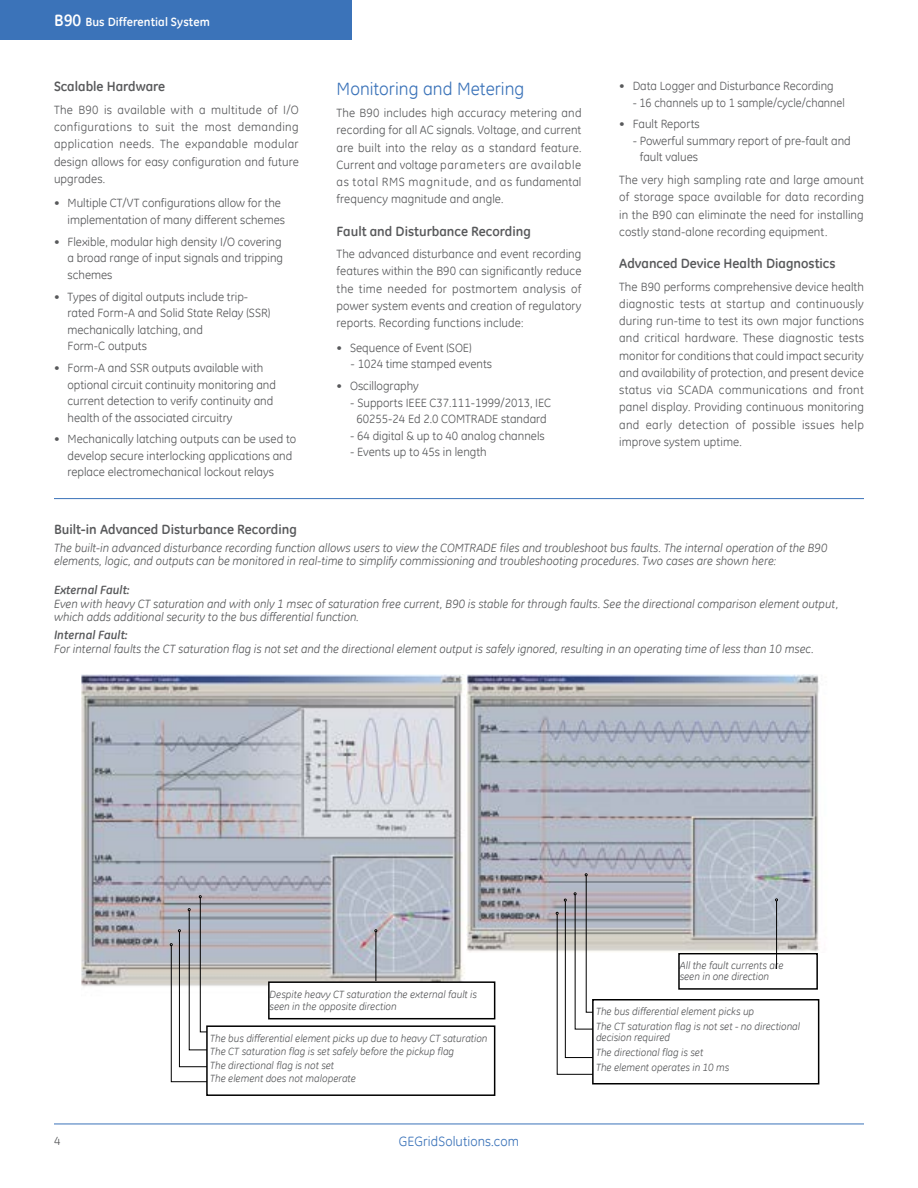
<style>
.page{position:relative;width:918px;height:1188px;background:#fff}
.page>*{position:absolute;margin:0;border:0;box-sizing:border-box;transform-origin:0 0}
.t1{font:18px "GE Inspira";color:#3b73b9}
.t2{font:700 13.5px "GE Inspira";color:#58595b}
.t3{font:13.5px "GE Inspira";letter-spacing:.005em;color:#3b73b9}
.t4{font:12px/17.2px "GE Inspira";color:#58595b}
.t5{font:italic 12px/13.5px "GE Inspira";color:#58595b}
.t6{font:12px "GE Inspira";color:#58595b;scale:.96 1}
.t7{font:italic 700 12px "GE Inspira";color:#58595b}
.t8{font:700 12px "GE Inspira";letter-spacing:.005em;color:#fff}
.t9{font:italic 10.5px/13.5px "GE Inspira";color:#58595b}
.s1{font-size:16.5px}
</style>
<div class="page">
<div style="left:0;top:0;width:352px;height:40px;background:#3b73b9"></div>
<hr style="left:54px;top:1124px;width:810px;height:1px;background:#3b73b9">
<img style="left:81px;top:674px;width:384px;height:313px">
<svg style="left:170px;top:895px;width:50px;height:187px"></svg>
<div style="left:207px;top:1026px;width:288px;height:69px;background:#fff"></div>
<div style="left:206px;top:1025px;width:289px;height:71px;border:2px solid #000"></div>
<div style="left:269px;top:982px;width:226px;height:37px;background:#fff"></div>
<div style="left:268px;top:981px;width:227px;height:38px;border:2px solid #000"></div>
<div style="left:678px;top:953px;width:140px;height:37px;border:2px solid #000"></div>
<hr style="left:376px;top:931px;width:1px;height:50px;background:#000">
<img style="left:467px;top:674px;width:352px;height:278px">
<svg style="left:556px;top:873px;width:50px;height:202px"></svg>
<div style="left:593px;top:1000px;width:226px;height:84px;background:#fff"></div>
<div style="left:592px;top:999px;width:227px;height:85px;border:2px solid #000"></div>
<hr style="left:776px;top:901px;width:1px;height:68px;background:#000">
<hr style="left:54px;top:498px;width:810px;height:1px;background:#3b73b9">
<p class="t8" style="left:54px;top:15px;width:157px"><span class="s1">B90</span> Bus Differential System</p>
<p class="t2" style="left:54px;top:78px;width:113px">Scalable Hardware</p>
<p class="t4" style="left:54px;top:101px;width:246px;text-align:justify">The B90 is available with a multitude of I/O configurations to suit the most demanding application needs. The expandable modular design allows for easy configuration and future upgrades.</p>
<p class="t4" style="left:68px;top:195px;width:219px;line-height:16.5px;text-indent:-14px">• Multiple CT/VT configurations allow for the implementation of many different schemes</p>
<p class="t4" style="left:68px;top:233px;width:217px;line-height:16.5px;text-indent:-14px">• Flexible, modular high density I/O covering a broad range of input signals and tripping schemes</p>
<p class="t4" style="left:68px;top:288px;width:204px;line-height:16.5px;text-indent:-14px">• Types of digital outputs include trip&shy;rated Form-A and Solid State Relay (SSR) mechanically latching, and<br>Form-C outputs</p>
<p class="t4" style="left:68px;top:359px;width:210px;line-height:16.5px;text-indent:-14px">• Form-A and SSR outputs available with optional circuit continuity monitoring and current detection to verify continuity and health of the associated circuitry</p>
<p class="t4" style="left:68px;top:431px;width:230px;line-height:16.5px;text-indent:-14px">• Mechanically latching outputs can be used to develop secure interlocking applications and replace electromechanical lockout relays</p>
<h1 class="t1" style="left:337px;top:77px;width:189px">Monitoring and Metering</h1>
<p class="t4" style="left:337px;top:104px;width:246px;text-align:justify">The B90 includes high accuracy metering and recording for all AC signals. Voltage, and current are built into the relay as a standard feature.<br>Current and voltage parameters are available as total RMS magnitude, and as fundamental frequency magnitude and angle.</p>
<p class="t2" style="left:337px;top:222px;width:196px">Fault and Disturbance Recording</p>
<p class="t4" style="left:337px;top:245px;width:246px;text-align:justify">The advanced disturbance and event recording features within the B90 can significantly reduce the time needed for postmortem analysis of power system events and creation of regulatory reports. Recording functions include:</p>
<p class="t4" style="left:337px;top:339px;width:136px">• Sequence of Event (SOE)</p>
<p class="t4" style="left:351px;top:355px;width:143px">- 1024 time stamped events</p>
<p class="t4" style="left:337px;top:377px;width:84px">• Oscillography</p>
<p class="t4" style="left:350px;top:394px;width:203px;line-height:16.5px;text-align:center">- Supports IEEE C37.111-1999/2013, IEC<br>60255-24 Ed 2.0 COMTRADE standard</p>
<p class="t4" style="left:350px;top:427px;width:196px">- 64 digital &amp; up to 40 analog channels</p>
<p class="t4" style="left:350px;top:443px;width:138px">- Events up to 45s in length</p>
<p class="t4" style="left:619px;top:77px;width:216px">• Data Logger and Disturbance Recording</p>
<p class="t6" style="left:633px;top:95px;width:222px">- 16 channels up to 1 sample/cycle/channel</p>
<p class="t4" style="left:619px;top:115px;width:82px">• Fault Reports</p>
<p class="t4" style="left:640px;top:132px;width:213px;line-height:16.5px;text-indent:-7px">- Powerful summary report of pre-fault and fault values</p>
<p class="t4" style="left:619px;top:171px;width:246px;text-align:justify">The very high sampling rate and large amount of storage space available for data recording in the B90 can eliminate the need for installing costly stand-alone recording equipment.</p>
<p class="t2" style="left:619px;top:255px;width:218px">Advanced Device Health Diagnostics</p>
<p class="t4" style="left:619px;top:278px;width:246px;text-align:justify">The B90 performs comprehensive device health diagnostic tests at startup and continuously during run-time to test its own major functions and critical hardware. These diagnostic tests monitor for conditions that could impact security and availability of protection, and present device status via SCADA communications and front panel display. Providing continuous monitoring and early detection of possible issues help improve system uptime.</p>
<p class="t2" style="left:54px;top:520px;width:244px">Built-in Advanced Disturbance Recording</p>
<p class="t5" style="left:54px;top:541px;width:775px">The built-in advanced disturbance recording function allows users to view the COMTRADE files and troubleshoot bus faults. The internal operation of the B90 elements, logic, and outputs can be monitored in real-time to simplify commissioning and troubleshooting procedures. Two cases are shown here:</p>
<p class="t7" style="left:54px;top:582px;width:77px">External Fault:</p>
<p class="t5" style="left:54px;top:597px;width:786px">Even with heavy CT saturation and with only 1 msec of saturation free current, B90 is stable for through faults. See the directional comparison element output, which adds additional security to the bus differential function.</p>
<p class="t7" style="left:54px;top:627px;width:75px">Internal Fault:</p>
<p class="t5" style="left:54px;top:642px;width:761px">For internal faults the CT saturation flag is not set and the directional element output is safely ignored, resulting in an operating time of less than 10 msec.</p>
<p class="t9" style="left:270px;top:988px;width:209px;line-height:12px">Despite heavy CT saturation the external fault is seen in the opposite direction</p>
<p class="t9" style="left:210px;top:1031px;width:279px">The bus differential element picks up due to heavy CT saturation The CT saturation flag is set safely before the pickup flag<br>The directional flag is not set<br>The element does not maloperate</p>
<p class="t4" style="left:54px;top:1131px;width:8px">4</p>
<p class="t3" style="left:399px;top:1132px;width:122px">GEGridSolutions.com</p>
<p class="t9" style="left:680px;top:960px;width:105px;line-height:10.5px">All the fault currents are seen in one direction</p>
<p class="t9" style="left:596px;top:1004px;width:206px;line-height:15px">The bus differential element picks up<br>The CT saturation flag is not set - no directional</p>
<p class="t9" style="left:596px;top:1029px;width:135px;line-height:15px">decision required<br>The directional flag is set<br>The element operates in 10 ms</p>
</div>
